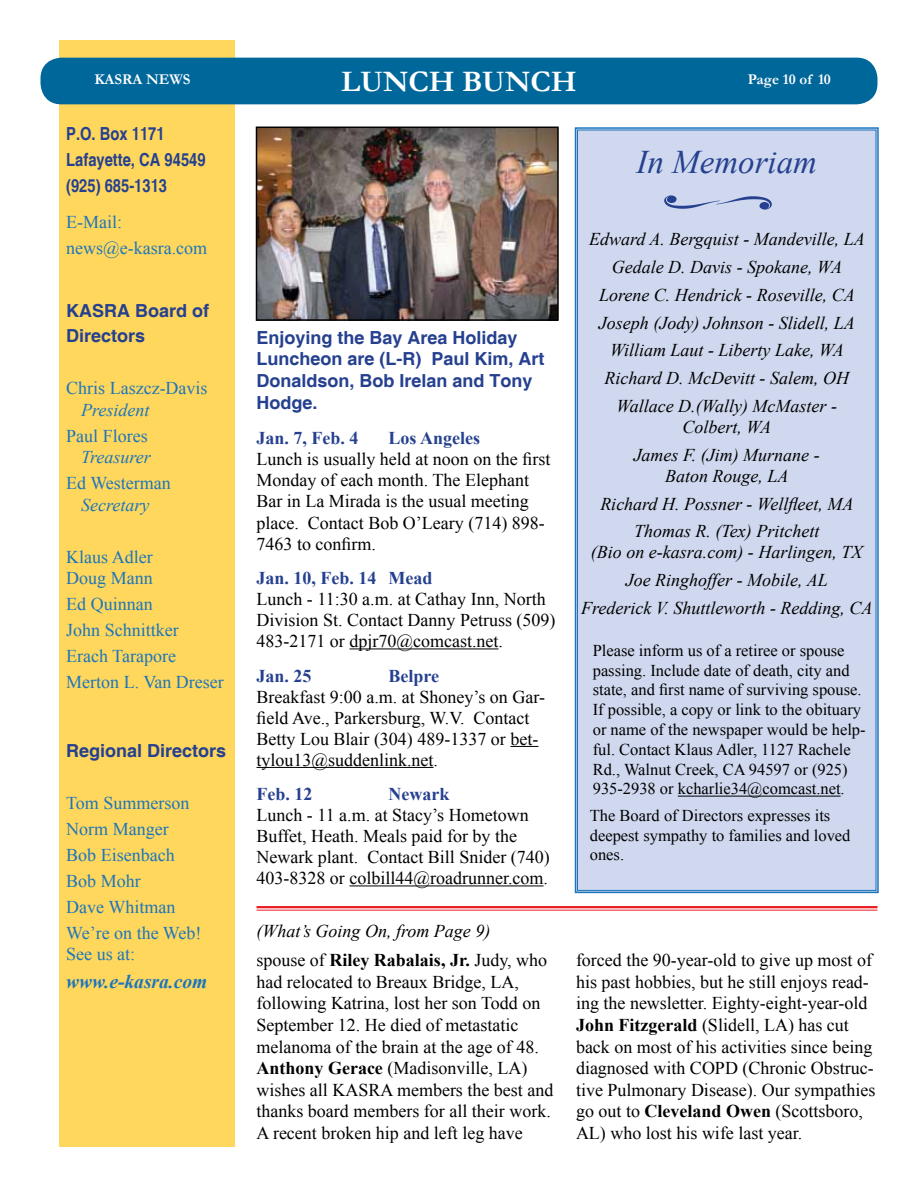
<style>
.page{position:relative;width:918px;height:1188px;background:#fff}
.page>*{position:absolute;margin:0;border:0;box-sizing:border-box;transform-origin:0 0}
.t1{font:italic 33px "Times New Roman";color:#25408f}
.t2{font:700 30px "Garamond";color:#fff}
.t3{font:italic 700 19.5px "Times New Roman";color:#1c75bc}
.t4{font:18px/21.6px "Times New Roman";color:#000}
.t5{font:italic 18px/27.8px "Times New Roman";color:#000;text-align:center}
.t6{font:18px/26px "Times New Roman";color:#1c75bc}
.t7{font:700 18px/21.6px "Helvetica";color:#25408f}
.t8{font:700 18px "Times New Roman";color:#25408f}
.t9{font:700 condensed 18px/26px "Helvetica";color:#25408f}
.t10{font:italic 18px "Times New Roman";color:#1c75bc}
.t11{font:16.5px/19.8px "Times New Roman";color:#000}
.t12{font:700 15px "Garamond";color:#fff}
.s1{font-style:normal}
.s2{font-weight:700;font-style:normal}
.s3{font-weight:700}
</style>
<div class="page">
<div style="left:59px;top:40px;width:175px;height:1108px;background:#ffd75c"></div>
<div style="left:40px;top:58px;width:838px;height:46px;background:#00679b;border-radius:21px"></div>
<hr style="left:349px;top:649px;width:150px;height:1px;background:#000">
<svg style="left:510px;top:746px;width:28px;height:1px"></svg>
<hr style="left:256px;top:767px;width:178px;height:1px;background:#000">
<hr style="left:349px;top:886px;width:195px;height:1px;background:#000">
<hr style="left:256px;top:906px;width:622px;height:2px;background:#ed1d24">
<hr style="left:256px;top:910px;width:622px;height:1px;background:#ed1d24">
<div style="left:574px;top:127px;width:305px;height:767px;background:#cfd8ee"></div>
<svg style="left:664px;top:195px;width:108px;height:15px;background:#a8b6d8"></svg>
<img style="left:259px;top:130px;width:297px;height:188px">
<div style="left:256px;top:127px;width:303px;height:194px;border:2px solid #000"></div>
<h2 class="t2" style="left:341px;top:61px;width:237px">LUNCH BUNCH</h2>
<p class="t12" style="left:94px;top:69px;width:98px">KASRA NEWS</p>
<p class="t12" style="left:748px;top:69px;width:85px">Page 10 of 10</p>
<p class="t9" style="left:66px;top:121px;width:141px">P.O. Box 1171<br>Lafayette, CA 94549 (925) 685-1313</p>
<p class="t6" style="left:66px;top:209px;width:143px">E-Mail: news@e-kasra.com</p>
<p class="t7" style="left:66px;top:298px;width:144px;line-height:26px">KASRA Board of<br>Directors</p>
<p class="t6" style="left:66px;top:375px;width:143px">Chris Laszcz-Davis</p>
<p class="t10" style="left:81px;top:397px;width:70px">President</p>
<p class="t6" style="left:66px;top:423px;width:83px">Paul Flores</p>
<p class="t10" style="left:81px;top:445px;width:71px">Treasurer</p>
<p class="t6" style="left:66px;top:470px;width:106px">Ed Westerman</p>
<p class="t10" style="left:81px;top:493px;width:70px">Secretary</p>
<p class="t6" style="left:66px;top:546px;width:88px;line-height:21.6px">Klaus Adler<br>Doug Mann</p>
<p class="t6" style="left:66px;top:591px;width:159px">Ed Quinnan<br>John Schnittker<br>Erach Tarapore<br>Merton L. Van Dreser</p>
<p class="t7" style="left:66px;top:741px;width:162px">Regional Directors</p>
<p class="t6" style="left:66px;top:790px;width:137px">Tom Summerson<br>Norm Manger<br>Bob Eisenbach<br>Bob Mohr<br>Dave Whitman<br>We’re on the Web!</p>
<p class="t6" style="left:66px;top:941px;width:70px">See us at:</p>
<p class="t3" style="left:66px;top:968px;width:143px">www.e-kasra.com</p>
<h1 class="t1" style="left:636px;top:139px;width:182px">In Memoriam</h1>
<p class="t7" style="left:256px;top:328px;width:290px">Enjoying the Bay Area Holiday<br>Luncheon are (L-R) Paul Kim, Art<br>Donaldson, Bob Irelan and Tony<br>Hodge.</p>
<p class="t8" style="left:256px;top:426px;width:104px">Jan. 7, Feb. 4</p>
<p class="t8" style="left:388px;top:426px;width:93px">Los Angeles</p>
<p class="t4" style="left:256px;top:449px;width:295px;line-height:21px">Lunch is usually held at noon on the first<br>Monday of each month. The Elephant<br>Bar in La Mirada is the usual meeting place. Contact Bob O’Leary (714) 898-<br>7463 to confirm.</p>
<p class="t8" style="left:256px;top:566px;width:177px">Jan. 10, Feb. 14 Mead</p>
<p class="t4" style="left:256px;top:588px;width:300px;line-height:21px">Lunch - 11:30 a.m. at Cathay Inn, North<br>Division St. Contact Danny Petruss (509)<br>483-2171 or dpjr70@comcast.net.</p>
<p class="t8" style="left:256px;top:663px;width:57px">Jan. 25</p>
<p class="t8" style="left:388px;top:663px;width:52px">Belpre</p>
<p class="t4" style="left:256px;top:686px;width:290px;line-height:21px">Breakfast 9:00 a.m. at Shoney’s on Gar&shy;field Ave., Parkersburg, W.V. Contact Betty Lou Blair (304) 489-1337 or bet&shy;tylou13@suddenlink.net.</p>
<p class="t8" style="left:256px;top:782px;width:57px">Feb. 12</p>
<p class="t8" style="left:388px;top:782px;width:62px">Newark</p>
<p class="t4" style="left:256px;top:804px;width:295px;line-height:21px">Lunch - 11 a.m. at Stacy’s Hometown Buffet, Heath. Meals paid for by the Newark plant. Contact Bill Snider (740)<br>403-8328 or colbill44@roadrunner.com.</p>
<p class="t5" style="left:256px;top:916px;width:292px;line-height:28.8px;text-align:left">(What’s Going On, from Page 9)<br><span class="s1">spouse of</span> <span class="s2">Riley Rabalais, Jr.</span> <span class="s1">Judy, who</span></p>
<p class="t4" style="left:256px;top:971px;width:298px">had relocated to Breaux Bridge, LA, following Katrina, lost her son Todd on September 12. He died of metastatic melanoma of the brain at the age of 48.<br><span class="s3">Anthony Gerace</span> (Madisonville, LA) wishes all KASRA members the best and thanks board members for all their work.<br>A recent broken hip and left leg have</p>
<p class="t5" style="left:589px;top:225px;width:277px">Edward A. Bergquist - Mandeville, LA<br>Gedale D. Davis - Spokane, WA<br>Lorene C. Hendrick - Roseville, CA<br>Joseph (Jody) Johnson - Slidell, LA<br>William Laut - Liberty Lake, WA<br>Richard D. McDevitt - Salem, OH<br>Wallace D.(Wally) McMaster -</p>
<p class="t5" style="left:634px;top:413px;width:188px">Colbert, WA<br>James F. (Jim) Murnane -</p>
<p class="t5" style="left:600px;top:461px;width:255px">Baton Rouge, LA<br>Richard H. Possner - Wellfleet, MA<br>Thomas R. (Tex) Pritchett</p>
<p class="t5" style="left:581px;top:538px;width:293px">(Bio on e-kasra.com) - Harlingen, TX<br>Joe Ringhoffer - Mobile, AL<br>Frederick V. Shuttleworth - Redding, CA</p>
<p class="t11" style="left:593px;top:640px;width:274px">Please inform us of a retiree or spouse passing. Include date of death, city and state, and first name of surviving spouse.<br>If possible, a copy or link to the obituary or name of the newspaper would be help&shy;ful. Contact Klaus Adler, 1127 Rachele Rd., Walnut Creek, CA 94597 or (925)<br>935-2938 or kcharlie34@comcast.net.</p>
<p class="t11" style="left:590px;top:805px;width:262px">The Board of Directors expresses its deepest sympathy to families and loved ones.</p>
<p class="t4" style="left:576px;top:949px;width:301px">forced the 90-year-old to give up most of his past hobbies, but he still enjoys read&shy;ing the newsletter. Eighty-eight-year-old <span class="s3">John Fitzgerald</span> (Slidell, LA) has cut back on most of his activities since being diagnosed with COPD (Chronic Obstruc&shy;tive Pulmonary Disease). Our sympathies go out to <span class="s3">Cleveland Owen</span> (Scottsboro, AL) who lost his wife last year.</p>
</div>
